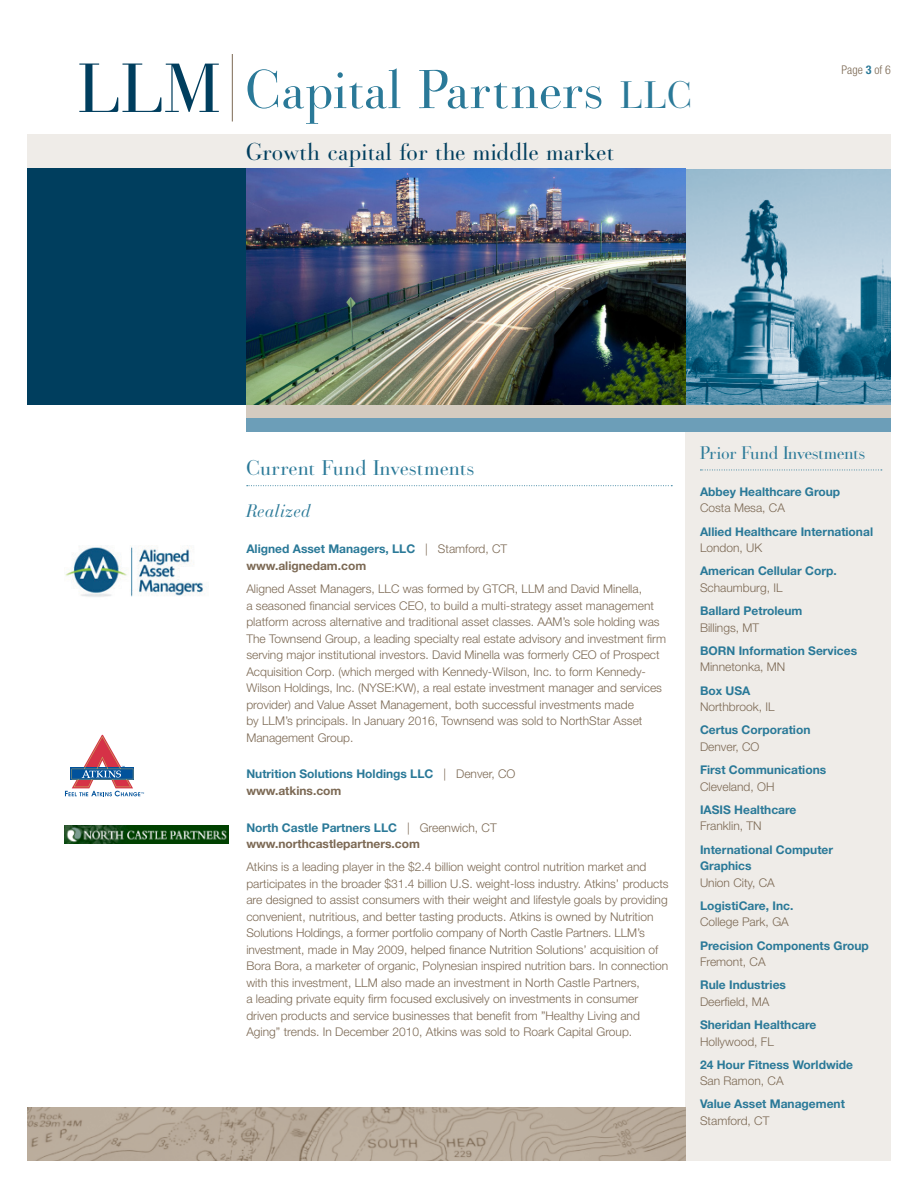
<style>
.page{position:relative;width:918px;height:1188px;background:#fff}
.page>*{position:absolute;margin:0;border:0;box-sizing:border-box;transform-origin:0 0}
.t1{font:54px "Bodoni Classic";letter-spacing:.025em;color:#2a7998}
.t2{font:24px "Bodoni Classic";letter-spacing:.025em;color:#003e5e}
.t3{font:21px "Bodoni Classic";letter-spacing:.025em;color:#2a7998}
.t4{font:18px "Bodoni Classic";color:#2a7998}
.t5{font:italic 18px "Bodoni Classic";letter-spacing:.05em;color:#2a7998}
.t6{font:300 12px/16.5px "Helvetica Neue LT Std";color:#7c6954}
.t7{font:700 12px/16.5px "Helvetica Neue LT Std";color:#2a7998}
.t8{font:700 12px/16.5px "Helvetica Neue LT Std";color:#7c6954}
.t9{font:300 condensed 12px "Helvetica Neue LT Std";color:#7c6954}
.s1{font-size:37.8px}
.s2{font-weight:700;color:#2a7998}
.s3{font-weight:300;color:#7c6954}
.s4{color:#7c6954}
.s5{color:#2a7998}
.s6{font-weight:300}
</style>
<div class="page">
<div style="left:685px;top:432px;width:206px;height:729px;background:#efece8"></div>
<img style="left:246px;top:169px;width:645px;height:236px">
<div style="left:27px;top:135px;width:864px;height:34px;background:#efece8"></div>
<div style="left:27px;top:169px;width:219px;height:236px;background:#003e5e"></div>
<div style="left:246px;top:405px;width:645px;height:13px;background:#d4cbc0"></div>
<div style="left:246px;top:418px;width:645px;height:14px;background:#6c9eb8"></div>
<hr style="left:232px;top:54px;width:1px;height:68px;background:#7c6954">
<svg style="left:79px;top:64px;width:140px;height:48px"></svg>
<img style="left:27px;top:1107px;width:658px;height:54px">
<svg style="left:247px;top:485px;width:425px;height:1px"></svg>
<svg style="left:65px;top:735px;width:79px;height:61px"></svg>
<img style="left:65px;top:825px;width:164px;height:18px">
<img style="left:65px;top:545px;width:138px;height:52px">
<svg style="left:700px;top:470px;width:182px;height:1px"></svg>
<h1 class="t1" style="left:246px;top:56px;width:447px">Capital Partners <span class="s1">llc</span></h1>
<p class="t9" style="left:842px;top:62px;width:51px">Page <span class="s2">3</span> of 6</p>
<h2 class="t2" style="left:246px;top:137px;width:369px">Growth capital for the middle market</h2>
<h3 class="t3" style="left:246px;top:455px;width:229px">Current Fund Investments</h3>
<h3 class="t5" style="left:246px;top:500px;width:65px">Realized</h3>
<p class="t7" style="left:246px;top:541px;width:262px">Aligned Asset Managers, LLC <span class="s3">| Stamford, CT </span><span class="s4">www.alignedam.com</span></p>
<p class="t6" style="left:246px;top:580px;width:421px">Aligned Asset Managers, LLC was formed by GTCR, LLM and David Minella,<br>a seasoned financial services CEO, to build a multi-strategy asset management platform across alternative and traditional asset classes. AAM’s sole holding was The Townsend Group, a leading specialty real estate advisory and investment firm serving major institutional investors. David Minella was formerly CEO of Prospect Acquisition Corp. (which merged with Kennedy-Wilson, Inc. to form Kennedy-Wilson Holdings, Inc. (NYSE:KW), a real estate investment manager and services provider) and Value Asset Management, both successful investments made<br>by LLM’s principals. In January 2016, Townsend was sold to NorthStar Asset Management Group.</p>
<p class="t7" style="left:246px;top:766px;width:271px">Nutrition Solutions Holdings LLC <span class="s3">| Denver, CO </span><span class="s4">www.atkins.com</span></p>
<p class="t8" style="left:246px;top:819px;width:252px"><span class="s5">North Castle Partners LLC</span> <span class="s6">| Greenwich, CT </span>www.northcastlepartners.com</p>
<p class="t6" style="left:246px;top:859px;width:424px">Atkins is a leading player in the $2.4 billion weight control nutrition market and participates in the broader $31.4 billion U.S. weight-loss industry. Atkins’ products are designed to assist consumers with their weight and lifestyle goals by providing convenient, nutritious, and better tasting products. Atkins is owned by Nutrition Solutions Holdings, a former portfolio company of North Castle Partners. LLM’s investment, made in May 2009, helped finance Nutrition Solutions’ acquisition of Bora Bora, a marketer of organic, Polynesian inspired nutrition bars. In connection with this investment, LLM also made an investment in North Castle Partners,<br>a leading private equity firm focused exclusively on investments in consumer driven products and service businesses that benefit from ”Healthy Living and Aging” trends. In December 2010, Atkins was sold to Roark Capital Group.</p>
<h3 class="t4" style="left:700px;top:442px;width:166px">Prior Fund Investments</h3>
<p class="t7" style="left:700px;top:483px;width:142px">Abbey Healthcare Group</p>
<p class="t6" style="left:700px;top:500px;width:86px">Costa Mesa, CA</p>
<p class="t7" style="left:700px;top:523px;width:175px">Allied Healthcare International</p>
<p class="t6" style="left:700px;top:539px;width:64px">London, UK</p>
<p class="t7" style="left:700px;top:563px;width:138px">American Cellular Corp.</p>
<p class="t6" style="left:700px;top:579px;width:84px">Schaumburg, IL</p>
<p class="t7" style="left:700px;top:602px;width:104px">Ballard Petroleum</p>
<p class="t6" style="left:700px;top:619px;width:61px">Billings, MT</p>
<p class="t7" style="left:700px;top:642px;width:159px">BORN Information Services</p>
<p class="t6" style="left:700px;top:659px;width:87px">Minnetonka, MN</p>
<p class="t7" style="left:700px;top:682px;width:52px">Box USA</p>
<p class="t6" style="left:700px;top:698px;width:76px">Northbrook, IL</p>
<p class="t7" style="left:700px;top:722px;width:112px">Certus Corporation</p>
<p class="t6" style="left:700px;top:738px;width:61px">Denver, CO</p>
<p class="t7" style="left:700px;top:761px;width:128px">First Communications</p>
<p class="t6" style="left:700px;top:778px;width:76px">Cleveland, OH</p>
<p class="t7" style="left:700px;top:801px;width:98px">IASIS Healthcare</p>
<p class="t6" style="left:700px;top:818px;width:63px">Franklin, TN</p>
<p class="t7" style="left:700px;top:841px;width:135px">International Computer<br>Graphics</p>
<p class="t6" style="left:700px;top:874px;width:76px">Union City, CA</p>
<p class="t7" style="left:700px;top:897px;width:95px">LogistiCare, Inc.</p>
<p class="t6" style="left:700px;top:914px;width:90px">College Park, GA</p>
<p class="t7" style="left:700px;top:937px;width:170px">Precision Components Group</p>
<p class="t6" style="left:700px;top:953px;width:67px">Fremont, CA</p>
<p class="t7" style="left:700px;top:976px;width:87px">Rule Industries</p>
<p class="t6" style="left:700px;top:993px;width:71px">Deerfield, MA</p>
<p class="t7" style="left:700px;top:1016px;width:118px">Sheridan Healthcare</p>
<p class="t6" style="left:700px;top:1033px;width:75px">Hollywood, FL</p>
<p class="t7" style="left:700px;top:1056px;width:155px">24 Hour Fitness Worldwide</p>
<p class="t6" style="left:700px;top:1072px;width:85px">San Ramon, CA</p>
<p class="t7" style="left:700px;top:1096px;width:146px">Value Asset Management</p>
<p class="t6" style="left:700px;top:1112px;width:71px">Stamford, CT</p>
</div>
